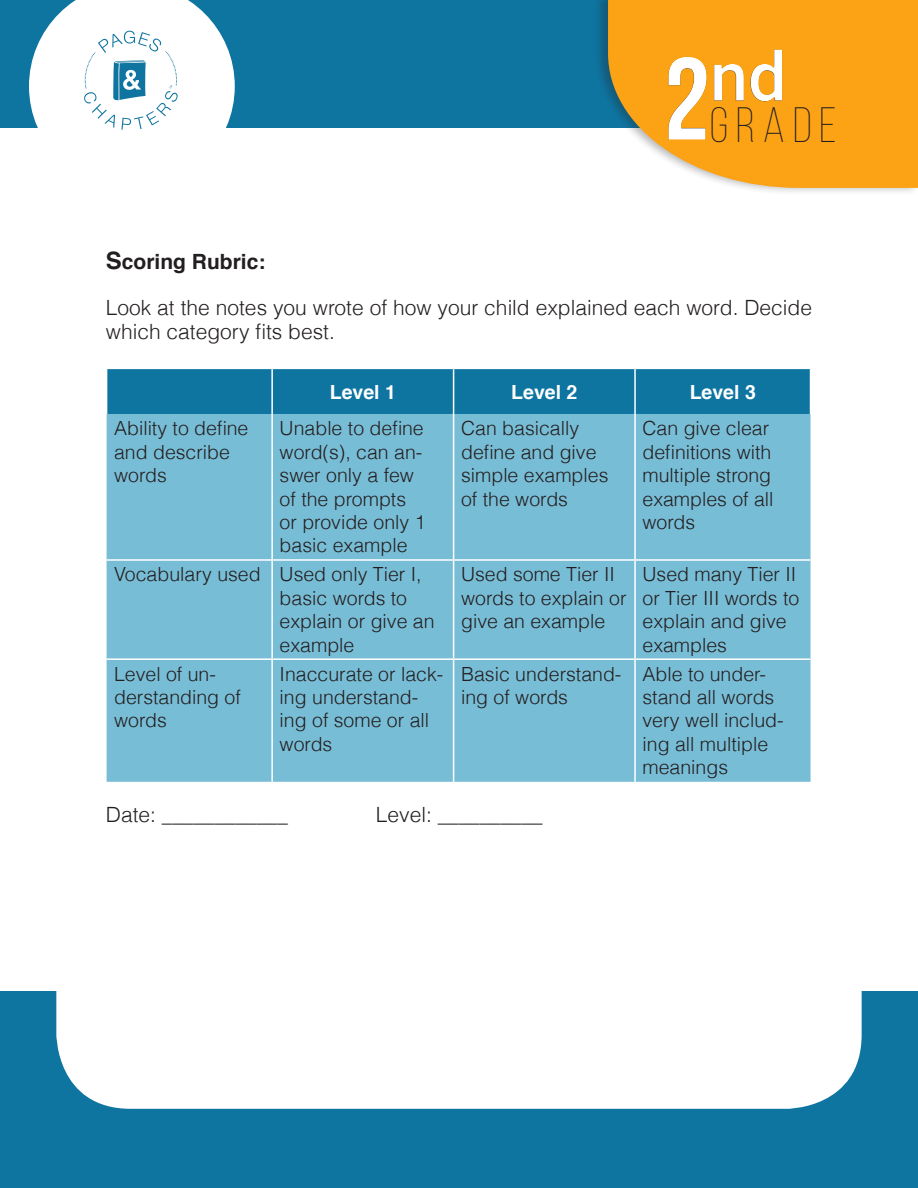
<style>
.page{position:relative;width:918px;height:1188px;background:#fff}
.page>*{position:absolute;margin:0;border:0;box-sizing:border-box;transform-origin:0 0}
.t1{font:500 68.25px "Roboto";color:#fff}
.t2{font:300 49.65px "Bebas Neue";letter-spacing:.16em;color:#231f20}
.t3{font:300 21px/23.1px "Helvetica";color:#231f20}
.t4{font:700 21px "Helvetica";color:#231f20}
.t5{font:300 19.5px/23.4px "Helvetica";color:#231f20}
.t6{font:700 19.5px "Helvetica";color:#fff}
.s1{font-family:"Bebas Neue";font-weight:700;font-size:117px}
.s2{font-size:24px}
</style>
<div class="page">
<div style="left:0;top:991px;width:918px;height:197px;background:#0e75a1"></div>
<div style="left:56px;top:302px;width:806px;height:807px;background:#fff;border-radius:74px"></div>
<div style="left:0;top:0;width:918px;height:127px;background:#0e75a1"></div>
<div style="left:593px;top:0;width:325px;height:196px;background:#231f20;opacity:.32"></div>
<svg style="left:608px;top:0;width:310px;height:188px;background:#f6ad37"></svg>
<div style="left:641px;top:29px;width:226px;height:131px;background:#fca215"></div>
<svg style="left:29px;top:0;width:206px;height:130px;background:#daeaf0"></svg>
<div style="left:107px;top:369px;width:703px;height:45px;background:#0e75a1"></div>
<div style="left:107px;top:414px;width:704px;height:368px;background:#78bdd6"></div>
<hr style="left:271px;top:369px;width:2px;height:45px;background:#fff">
<hr style="left:453px;top:369px;width:1px;height:45px;background:#fff">
<hr style="left:634px;top:369px;width:2px;height:45px;background:#fff">
<hr style="left:271px;top:414px;width:2px;height:145px;background:#fff">
<hr style="left:453px;top:414px;width:1px;height:145px;background:#fff">
<hr style="left:634px;top:414px;width:2px;height:145px;background:#fff">
<hr style="left:107px;top:559px;width:165px;height:2px;background:#fff">
<hr style="left:272px;top:559px;width:182px;height:2px;background:#fff">
<hr style="left:271px;top:561px;width:2px;height:97px;background:#fff">
<hr style="left:454px;top:559px;width:181px;height:2px;background:#fff">
<hr style="left:453px;top:561px;width:1px;height:97px;background:#fff">
<hr style="left:635px;top:559px;width:176px;height:2px;background:#fff">
<hr style="left:634px;top:561px;width:2px;height:97px;background:#fff">
<hr style="left:107px;top:658px;width:165px;height:2px;background:#fff">
<hr style="left:272px;top:658px;width:182px;height:2px;background:#fff">
<hr style="left:271px;top:660px;width:2px;height:122px;background:#fff">
<hr style="left:454px;top:658px;width:181px;height:2px;background:#fff">
<hr style="left:453px;top:660px;width:1px;height:122px;background:#fff">
<hr style="left:635px;top:658px;width:176px;height:2px;background:#fff">
<hr style="left:634px;top:660px;width:2px;height:122px;background:#fff">
<h1 class="t1" style="left:664px;top:29px;width:124px"><span class="s1">2</span>nd</h1>
<p class="t2" style="left:710px;top:98px;width:129px">GRADE</p>
<p class="t4" style="left:106px;top:249px;width:161px"><span class="s2">S</span>coring Rubric:</p>
<p class="t3" style="left:106px;top:295px;width:708px">Look at the notes you wrote of how your child explained each word. Decide which category fits best.</p>
<p class="t6" style="left:330px;top:379px;width:68px">Level 1</p>
<p class="t6" style="left:511px;top:379px;width:68px">Level 2</p>
<p class="t6" style="left:690px;top:379px;width:68px">Level 3</p>
<p class="t5" style="left:114px;top:416px;width:136px">Ability to define and describe words</p>
<p class="t5" style="left:280px;top:416px;width:147px">Unable to define word(s), can an&shy;swer only a few of the prompts or provide only 1 basic example</p>
<p class="t5" style="left:461px;top:416px;width:149px">Can basically define and give simple examples of the words</p>
<p class="t5" style="left:643px;top:416px;width:133px">Can give clear definitions with multiple strong examples of all words</p>
<p class="t5" style="left:114px;top:562px;width:148px">Vocabulary used</p>
<p class="t5" style="left:280px;top:562px;width:156px">Used only Tier I, basic words to explain or give an example</p>
<p class="t5" style="left:461px;top:562px;width:167px">Used some Tier II words to explain or give an example</p>
<p class="t5" style="left:643px;top:562px;width:158px">Used many Tier II or Tier III words to explain and give examples</p>
<p class="t5" style="left:114px;top:661px;width:128px">Level of un&shy;derstanding of words</p>
<p class="t5" style="left:280px;top:661px;width:165px">Inaccurate or lack&shy;ing understand&shy;ing of some or all words</p>
<p class="t5" style="left:461px;top:661px;width:162px">Basic understand&shy;ing of words</p>
<p class="t5" style="left:643px;top:661px;width:143px">Able to under&shy;stand all words very well includ&shy;ing all multiple meanings</p>
<p class="t3" style="left:106px;top:802px;width:184px">Date: ____________</p>
<p class="t3" style="left:376px;top:802px;width:168px">Level: __________</p>
</div>
